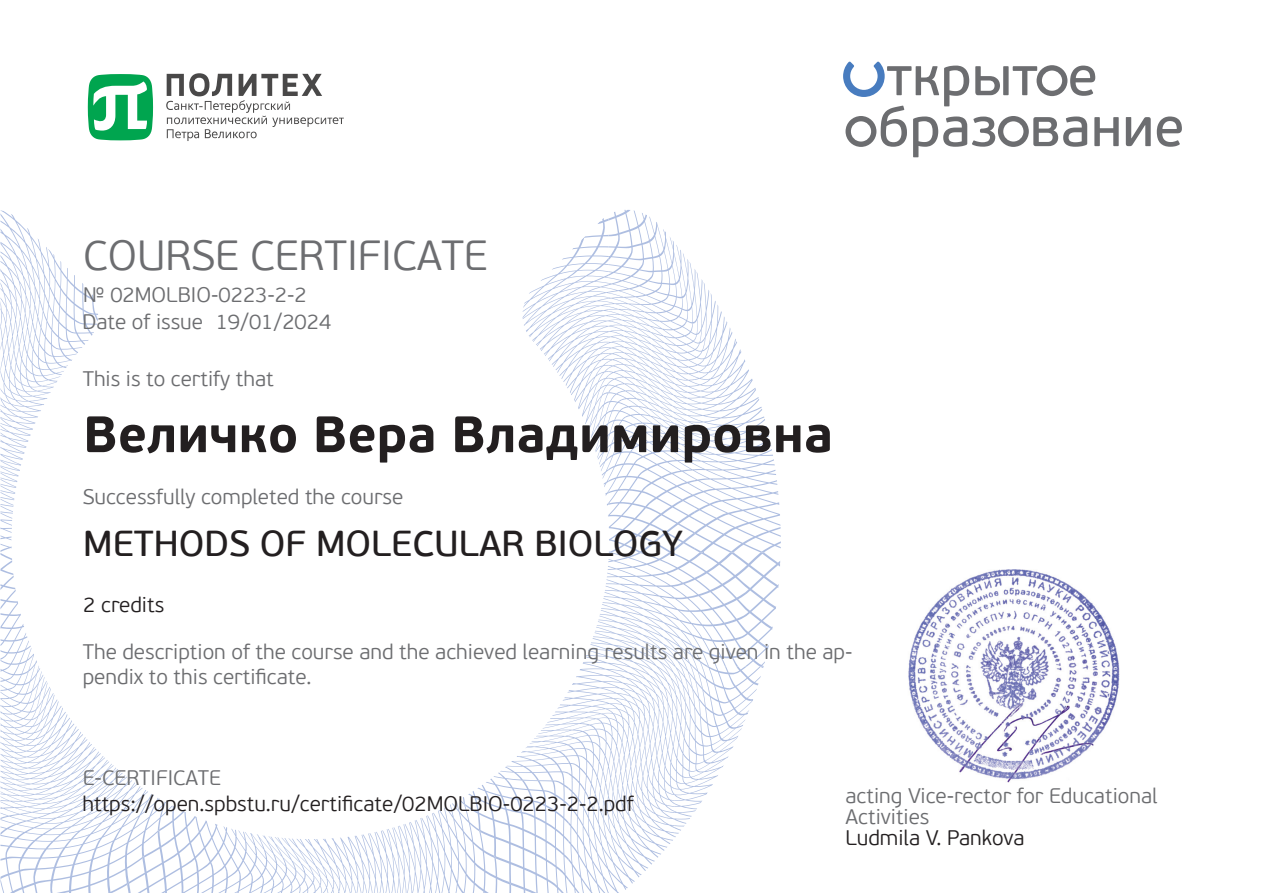
<style>
.page{position:relative;width:1263px;height:893px;background:#fff}
.page>*{position:absolute;margin:0;border:0;box-sizing:border-box;transform-origin:0 0}
.t1{font:700 51px "PF Beau Sans Pro";color:#231f20}
.t2{font:300 42px "PF Beau Sans Pro";color:#6c6d70}
.t3{font:36px "PF Beau Sans Pro Bbook";color:#231f20}
.t4{font:300 21px/25.2px "PF Beau Sans Pro";color:#6c6d70}
.t5{font:300 21px "PF Beau Sans Pro";color:#231f20}
</style>
<div class="page">
<svg style="left:524px;top:210px;width:245px;height:342px"></svg>
<svg style="left:0;top:210px;width:98px;height:342px"></svg>
<svg style="left:0;top:553px;width:160px;height:340px"></svg>
<svg style="left:127px;top:799px;width:336px;height:94px"></svg>
<svg style="left:463px;top:552px;width:317px;height:341px"></svg>
<svg style="left:490px;top:666px;width:274px;height:227px"></svg>
<svg style="left:843px;top:62px;width:276px;height:95px"></svg>
<svg style="left:1126px;top:117px;width:25px;height:29px"></svg>
<svg style="left:1157px;top:116px;width:25px;height:31px"></svg>
<svg style="left:166px;top:73px;width:178px;height:68px"></svg>
<svg style="left:88px;top:74px;width:65px;height:66px"></svg>
<img style="left:908px;top:570px;width:212px;height:213px">
<h2 class="t2" style="left:83px;top:231px;width:406px">COURSE CERTIFICATE</h2>
<p class="t4" style="left:83px;top:282px;width:225px">№ 02MOLBIO-0223-2-2</p>
<p class="t4" style="left:82px;top:310px;width:122px">Date of issue</p>
<p class="t4" style="left:216px;top:310px;width:117px">19/01/2024</p>
<p class="t4" style="left:83px;top:366px;width:193px">This is to certify that</p>
<h1 class="t1" style="left:83px;top:403px;width:751px">Величко Вера Владимировна</h1>
<p class="t4" style="left:83px;top:485px;width:322px">Successfully completed the course</p>
<h3 class="t3" style="left:83px;top:522px;width:601px">METHODS OF MOLECULAR BIOLOGY</h3>
<p class="t5" style="left:83px;top:593px;width:82px">2 credits</p>
<p class="t4" style="left:83px;top:639px;width:771px">The description of the course and the achieved learning results are given in the ap&shy;pendix to this certificate.</p>
<p class="t4" style="left:83px;top:766px;width:140px">E-CERTIFICATE</p>
<p class="t5" style="left:82px;top:792px;width:553px">https://open.spbstu.ru/certificate/02MOLBIO-0223-2-2.pdf</p>
<p class="t4" style="left:845px;top:785px;width:314px;line-height:21px">acting Vice-rector for Educational<br>Activities</p>
<p class="t5" style="left:845px;top:826px;width:181px">Ludmila V. Pankova</p>
</div>
